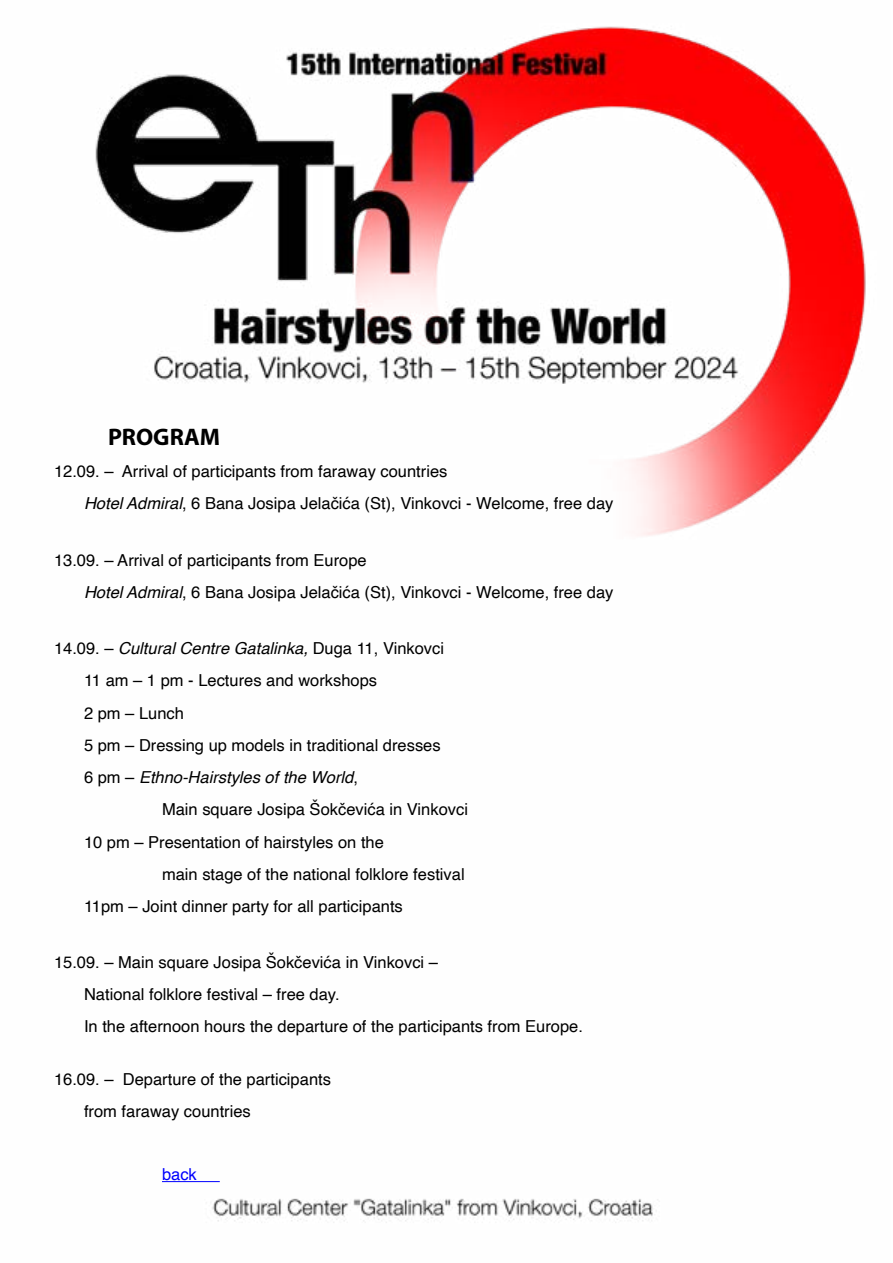
<style>
.page{position:relative;width:893px;height:1263px;background:#fff}
.page>*{position:absolute;margin:0;border:0;box-sizing:border-box;transform-origin:0 0}
.t1{font:700 24px "Myriad Pro";color:#000}
.t2{font:16.5px/32.2px "Helvetica";color:#000}
.t3{font:italic 16.5px "Helvetica";color:#000}
.t4{font:16.5px "Helvetica";color:#00f}
.s1{font-style:italic}
.s2{font-style:normal}
</style>
<div class="page">
<img style="left:95px;top:26px;width:771px;height:1197px">
<hr style="left:162px;top:1181px;width:58px;height:1px;background:#00f">
<h1 class="t1" style="left:108px;top:421px;width:114px">PROGRAM</h1>
<p class="t2" style="left:84px;top:455px;width:531px;text-indent:-30px">12.09. – Arrival of participants from faraway countries<br><span class="s1">Hotel Admiral</span>, 6 Bana Josipa Jelačića (St), Vinkovci - Welcome, free day</p>
<p class="t2" style="left:84px;top:545px;width:531px;text-indent:-30px">13.09. – Arrival of participants from Europe<br><span class="s1">Hotel Admiral</span>, 6 Bana Josipa Jelačića (St), Vinkovci - Welcome, free day</p>
<p class="t3" style="left:54px;top:635px;width:392px"><span class="s2">14.09. –</span> Cultural Centre Gatalinka, <span class="s2">Duga 11, Vinkovci</span></p>
<p class="t2" style="left:84px;top:665px;width:295px">11 am – 1 pm - Lectures and workshops</p>
<p class="t2" style="left:84px;top:697px;width:101px">2 pm – Lunch</p>
<p class="t2" style="left:84px;top:729px;width:358px">5 pm – Dressing up models in traditional dresses</p>
<p class="t3" style="left:84px;top:764px;width:275px"><span class="s2">6 pm –</span> Ethno-Hairstyles of the World<span class="s2">,</span></p>
<p class="t2" style="left:162px;top:794px;width:308px">Main square Josipa Šokčevića in Vinkovci</p>
<p class="t2" style="left:84px;top:826px;width:301px">10 pm – Presentation of hairstyles on the</p>
<p class="t2" style="left:162px;top:858px;width:304px">main stage of the national folklore festival</p>
<p class="t2" style="left:84px;top:891px;width:320px">11pm – Joint dinner party for all participants</p>
<p class="t2" style="left:84px;top:946px;width:500px;text-indent:-30px">15.09. – Main square Josipa Šokčevića in Vinkovci –<br>National folklore festival – free day.<br>In the afternoon hours the departure of the participants from Europe.</p>
<p class="t2" style="left:84px;top:1063px;width:248px;text-indent:-30px">16.09. – Departure of the participants from faraway countries</p>
<p class="t4" style="left:162px;top:1162px;width:36px">back</p>
</div>
